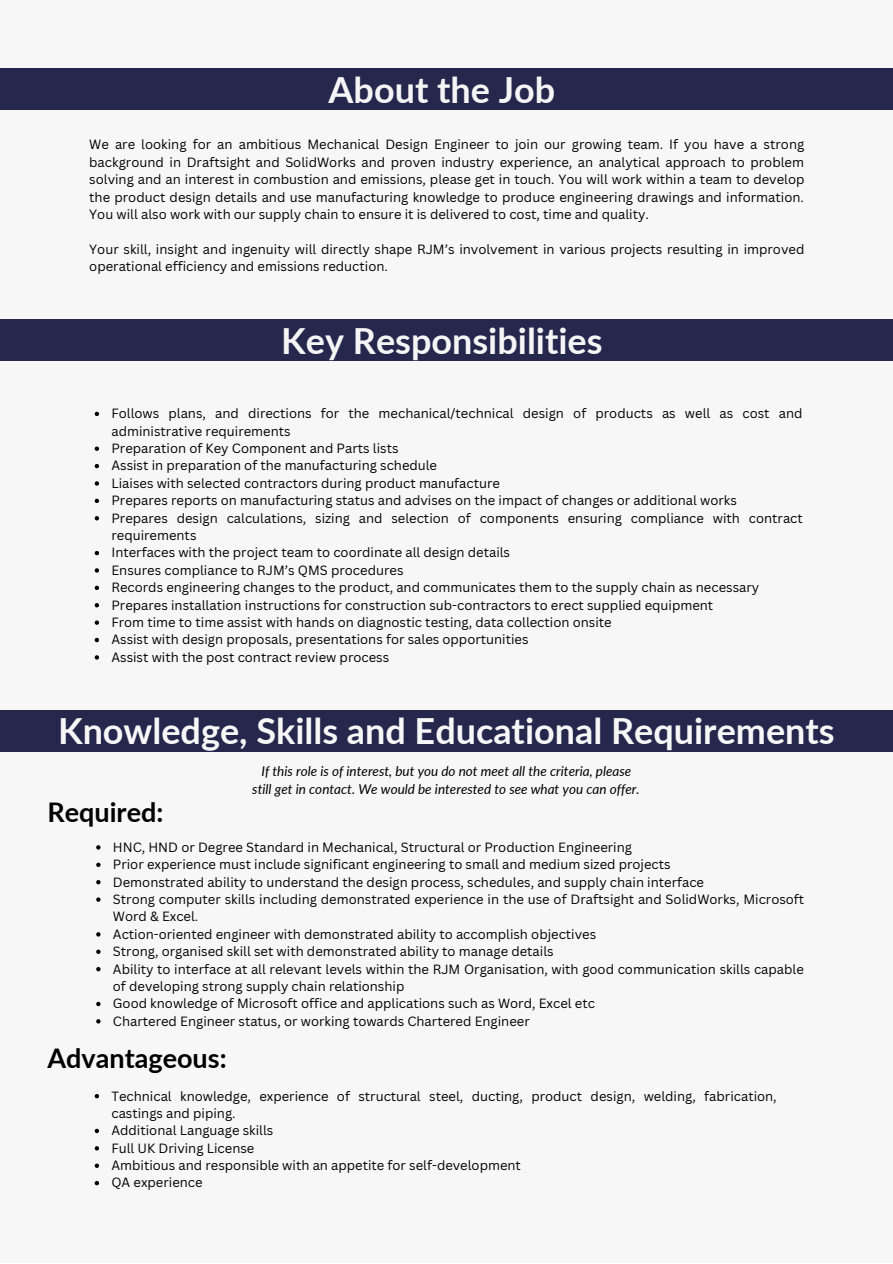
<style>
.page{position:relative;width:893px;height:1264px;background:#fff}
.page>*{position:absolute;margin:0;border:0;box-sizing:border-box;transform-origin:0 0}
.t1{font:700 36px "Lato";color:#f7f7f7}
.t2{font:700 36px "Lato";color:#f5f5f5}
.t3{font:700 27px "Lato";color:#000}
.t4{font:italic 13.5px/18px "Lato";color:#000;text-align:center}
.t5{font:13.05px/17.4px "Canva Sans";color:#000}
</style>
<div class="page">
<div style="left:0;top:0;width:892px;height:1262px;background:#f7f7f7"></div>
<div style="left:0;top:68px;width:892px;height:42px;background:#25274d"></div>
<div style="left:0;top:319px;width:892px;height:42px;background:#25274d"></div>
<svg style="left:95px;top:412px;width:4px;height:4px"></svg>
<svg style="left:95px;top:446px;width:4px;height:5px"></svg>
<svg style="left:95px;top:464px;width:4px;height:4px"></svg>
<svg style="left:95px;top:481px;width:4px;height:4px"></svg>
<svg style="left:95px;top:498px;width:4px;height:5px"></svg>
<svg style="left:95px;top:516px;width:4px;height:4px"></svg>
<svg style="left:95px;top:551px;width:4px;height:4px"></svg>
<svg style="left:95px;top:568px;width:4px;height:4px"></svg>
<svg style="left:95px;top:585px;width:4px;height:5px"></svg>
<svg style="left:95px;top:603px;width:4px;height:4px"></svg>
<svg style="left:95px;top:620px;width:4px;height:5px"></svg>
<svg style="left:95px;top:638px;width:4px;height:4px"></svg>
<svg style="left:95px;top:655px;width:4px;height:4px"></svg>
<div style="left:0;top:709px;width:892px;height:42px;background:#25274d"></div>
<svg style="left:96px;top:845px;width:4px;height:4px"></svg>
<svg style="left:96px;top:862px;width:4px;height:5px"></svg>
<svg style="left:96px;top:880px;width:4px;height:4px"></svg>
<svg style="left:96px;top:897px;width:4px;height:4px"></svg>
<svg style="left:96px;top:932px;width:4px;height:4px"></svg>
<svg style="left:96px;top:949px;width:4px;height:4px"></svg>
<svg style="left:96px;top:967px;width:4px;height:4px"></svg>
<svg style="left:96px;top:1001px;width:4px;height:5px"></svg>
<svg style="left:96px;top:1019px;width:4px;height:4px"></svg>
<svg style="left:95px;top:1094px;width:4px;height:4px"></svg>
<svg style="left:95px;top:1128px;width:4px;height:5px"></svg>
<svg style="left:95px;top:1146px;width:4px;height:4px"></svg>
<svg style="left:95px;top:1163px;width:4px;height:4px"></svg>
<svg style="left:95px;top:1181px;width:4px;height:4px"></svg>
<h1 class="t2" style="left:328px;top:67px;width:228px">About the Job</h1>
<p class="t5" style="left:89px;top:136px;width:716px;text-align:justify">We are looking for an ambitious Mechanical Design Engineer to join our growing team. If you have a strong background in Draftsight and SolidWorks and proven industry experience, an analytical approach to problem solving and an interest in combustion and emissions, please get in touch. You will work within a team to develop the product design details and use manufacturing knowledge to produce engineering drawings and information.<br>You will also work with our supply chain to ensure it is delivered to cost, time and quality.</p>
<p class="t5" style="left:89px;top:240px;width:716px">Your skill, insight and ingenuity will directly shape RJM’s involvement in various projects resulting in improved operational efficiency and emissions reduction.</p>
<h1 class="t2" style="left:281px;top:318px;width:323px">Key Responsibilities</h1>
<p class="t5" style="left:111px;top:404px;width:692px">Follows plans, and directions for the mechanical/technical design of products as well as cost and administrative requirements<br>Preparation of Key Component and Parts lists<br>Assist in preparation of the manufacturing schedule<br>Liaises with selected contractors during product manufacture<br>Prepares reports on manufacturing status and advises on the impact of changes or additional works<br>Prepares design calculations, sizing and selection of components ensuring compliance with contract requirements<br>Interfaces with the project team to coordinate all design details<br>Ensures compliance to RJM’s QMS procedures<br>Records engineering changes to the product, and communicates them to the supply chain as necessary Prepares installation instructions for construction sub-contractors to erect supplied equipment<br>From time to time assist with hands on diagnostic testing, data collection onsite<br>Assist with design proposals, presentations for sales opportunities<br>Assist with the post contract review process</p>
<h1 class="t1" style="left:58px;top:709px;width:778px">Knowledge, Skills and Educational Requirements</h1>
<p class="t4" style="left:252px;top:761px;width:389px">If this role is of interest, but you do not meet all the criteria, please still get in contact. We would be interested to see what you can offer.</p>
<h2 class="t3" style="left:47px;top:795px;width:117px">Required:</h2>
<p class="t5" style="left:113px;top:838px;width:692px">HNC, HND or Degree Standard in Mechanical, Structural or Production Engineering<br>Prior experience must include significant engineering to small and medium sized projects<br>Demonstrated ability to understand the design process, schedules, and supply chain interface<br>Strong computer skills including demonstrated experience in the use of Draftsight and SolidWorks, Microsoft Word &amp; Excel.<br>Action-oriented engineer with demonstrated ability to accomplish objectives<br>Strong, organised skill set with demonstrated ability to manage details<br>Ability to interface at all relevant levels within the RJM Organisation, with good communication skills capable of developing strong supply chain relationship<br>Good knowledge of Microsoft office and applications such as Word, Excel etc<br>Chartered Engineer status, or working towards Chartered Engineer</p>
<h2 class="t3" style="left:47px;top:1041px;width:181px">Advantageous:</h2>
<p class="t5" style="left:111px;top:1086px;width:666px">Technical knowledge, experience of structural steel, ducting, product design, welding, fabrication, castings and piping.<br>Additional Language skills<br>Full UK Driving License<br>Ambitious and responsible with an appetite for self-development<br>QA experience</p>
</div>
